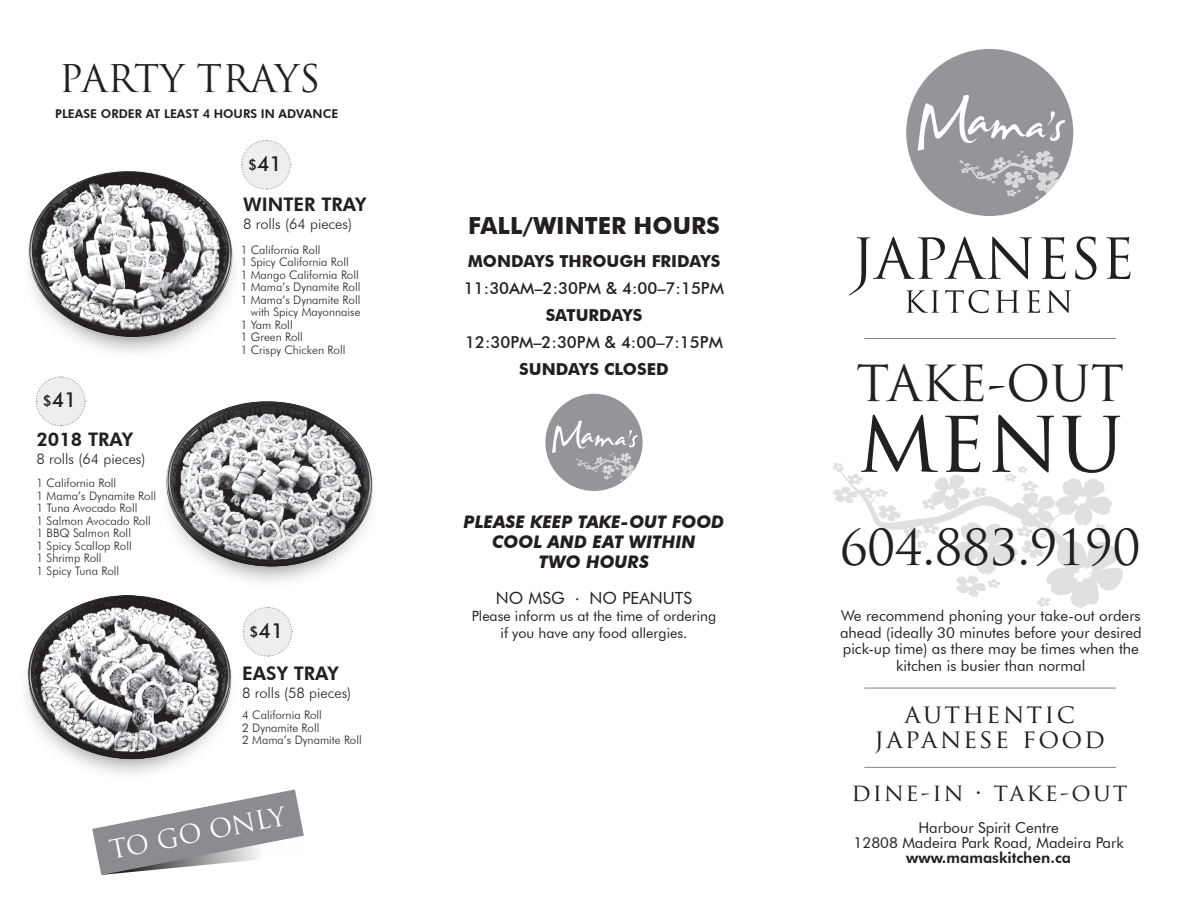
<style>
.page{position:relative;width:1188px;height:918px;background:#fff}
.page>*{position:absolute;margin:0;border:0;box-sizing:border-box;transform-origin:0 0}
.t1{font:87.6px "Trajan Pro";color:#231f20}
.t2{font:48.45px "Trajan Pro";color:#231f20}
.t3{font:48.3px "Trajan Pro";color:#231f20}
.t4{font:37.2px "Trajan Pro";color:#231f20}
.t5{font:25.8px "Trajan Pro";letter-spacing:.09em;color:#231f20}
.t6{font:25.35px "Trajan Pro";color:#fff}
.t7{font:24px "Trajan Pro";letter-spacing:.08em;color:#231f20}
.t8{font:700 23.55px "Futura BT";color:#231f20}
.t9{font:500 20.7px "Futura BT";color:#231f20}
.t10{font:800 18.75px "Futura BT";color:#231f20}
.t11{font:italic 700 17.4px/20px "Futura BT";color:#231f20;text-align:center}
.t12{font:16.8px "Futura BT";color:#231f20}
.t13{font:500 16.5px/27px "Futura BT";color:#231f20;text-align:center}
.t14{font:700 16.5px "Futura BT";color:#231f20}
.t15{font:15px/16.5px "Futura BT";color:#231f20;text-align:center}
.t16{font:800 15px "Futura BT";color:#231f20}
.t17{font:300 14.7px "Futura BT";color:#231f20}
.t18{font:14.25px/16.8px "Futura BT";color:#231f20;text-align:center}
.t19{font:800 12.15px "Futura BT";color:#231f20}
.t20{font:300 11.7px/12.5px "Futura BT";color:#231f20;text-align:right}
.s1{font-size:14.7px}
.s2{font-weight:700}
</style>
<div class="page">
<div style="left:18px;top:604px;width:219px;height:177px;background:#231f20;opacity:.72"></div>
<img style="left:23px;top:595px;width:214px;height:170px">
<div style="left:160px;top:412px;width:219px;height:177px;background:#231f20;opacity:.72"></div>
<img style="left:161px;top:401px;width:213px;height:168px">
<div style="left:22px;top:183px;width:219px;height:177px;background:#231f20;opacity:.72"></div>
<img style="left:27px;top:171px;width:211px;height:167px">
<div style="left:906px;top:49px;width:167px;height:167px;background:#939598;border-radius:50%"></div>
<svg style="left:917px;top:95px;width:148px;height:104px"></svg>
<svg style="left:849px;top:237px;width:282px;height:76px"></svg>
<hr style="left:864px;top:338px;width:252px;height:1px;background:#808285">
<hr style="left:864px;top:688px;width:252px;height:1px;background:#808285">
<hr style="left:864px;top:767px;width:252px;height:1px;background:#808285">
<svg style="left:832px;top:462px;width:291px;height:146px"></svg>
<svg style="left:92px;top:789px;width:212px;height:86px"></svg>
<div style="left:545px;top:394px;width:98px;height:97px;background:#939598;border-radius:50%"></div>
<svg style="left:552px;top:420px;width:86px;height:61px"></svg>
<svg style="left:240px;top:139px;width:51px;height:51px"></svg>
<svg style="left:35px;top:376px;width:51px;height:51px"></svg>
<svg style="left:242px;top:607px;width:51px;height:50px"></svg>
<p class="t4" style="left:59px;top:55px;width:263px">PARTY TRAYS</p>
<p class="t19" style="left:55px;top:107px;width:285px">PLEASE ORDER AT LEAST 4 HOURS IN ADVANCE</p>
<p class="t9" style="left:248px;top:151px;width:36px"><span class="s1">$</span>41</p>
<p class="t9" style="left:43px;top:387px;width:36px"><span class="s1">$</span>41</p>
<p class="t10" style="left:36px;top:428px;width:98px">2018 TRAY</p>
<p class="t20" style="left:36px;top:477px;width:81px">1 California Roll</p>
<p class="t20" style="left:36px;top:489px;width:121px">1 Mama’s Dynamite Roll</p>
<p class="t20" style="left:36px;top:502px;width:102px">1 Tuna Avocado Roll</p>
<p class="t20" style="left:36px;top:514px;width:116px">1 Salmon Avocado Roll</p>
<p class="t20" style="left:36px;top:527px;width:96px">1 BBQ Salmon Roll</p>
<p class="t20" style="left:36px;top:539px;width:97px">1 Spicy Scallop Roll</p>
<p class="t20" style="left:36px;top:552px;width:67px">1 Shrimp Roll</p>
<p class="t20" style="left:36px;top:564px;width:84px">1 Spicy Tuna Roll</p>
<p class="t17" style="left:36px;top:450px;width:111px">8 rolls (64 pieces)</p>
<p class="t10" style="left:243px;top:193px;width:125px">WINTER TRAY</p>
<p class="t20" style="left:241px;top:243px;width:81px">1 California Roll</p>
<p class="t20" style="left:241px;top:256px;width:109px">1 Spicy California Roll</p>
<p class="t20" style="left:241px;top:268px;width:120px">1 Mango California Roll</p>
<p class="t20" style="left:241px;top:281px;width:121px">1 Mama’s Dynamite Roll</p>
<p class="t20" style="left:241px;top:293px;width:121px">1 Mama’s Dynamite Roll with Spicy Mayonnaise</p>
<p class="t20" style="left:241px;top:318px;width:53px">1 Yam Roll</p>
<p class="t20" style="left:241px;top:331px;width:64px">1 Green Roll</p>
<p class="t20" style="left:241px;top:343px;width:106px">1 Crispy Chicken Roll</p>
<p class="t17" style="left:243px;top:215px;width:111px">8 rolls (64 pieces)</p>
<p class="t9" style="left:250px;top:618px;width:36px"><span class="s1">$</span>41</p>
<p class="t10" style="left:242px;top:661px;width:98px">EASY TRAY</p>
<p class="t20" style="left:242px;top:709px;width:81px">4 California Roll</p>
<p class="t20" style="left:242px;top:721px;width:79px">2 Dynamite Roll</p>
<p class="t20" style="left:242px;top:734px;width:121px">2 Mama’s Dynamite Roll</p>
<p class="t17" style="left:242px;top:684px;width:111px">8 rolls (58 pieces)</p>
<p class="t6" style="left:107px;top:834px;width:181px;rotate:-11deg">TO GO ONLY</p>
<p class="t8" style="left:468px;top:211px;width:253px">FALL/WINTER HOURS</p>
<p class="t13" style="left:464px;top:248px;width:262px"><span class="s2">MONDAYS THROUGH FRIDAYS<br></span>11:30AM–2:30PM &amp; 4:00–7:15PM<br><span class="s2">SATURDAYS<br></span>12:30PM–2:30PM &amp; 4:00–7:15PM</p>
<p class="t14" style="left:519px;top:360px;width:151px">SUNDAYS CLOSED</p>
<p class="t11" style="left:464px;top:512px;width:262px">PLEASE KEEP TAKE-OUT FOOD<br>COOL AND EAT WITHIN<br>TWO HOURS</p>
<p class="t12" style="left:496px;top:588px;width:198px">NO MSG . NO PEANUTS</p>
<p class="t18" style="left:472px;top:607px;width:246px">Please inform us at the time of ordering if you have any food allergies.</p>
<p class="t2" style="left:856px;top:352px;width:270px">TAKE-OUT</p>
<p class="t1" style="left:857px;top:384px;width:268px">menu</p>
<p class="t3" style="left:840px;top:517px;width:302px">604.883.9190</p>
<p class="t15" style="left:840px;top:607px;width:303px">We recommend phoning your take-out orders ahead (ideally 30 minutes before your desired pick-up time) as there may be times when the kitchen is busier than normal</p>
<p class="t5" style="left:905px;top:697px;width:172px">authentic</p>
<p class="t5" style="left:875px;top:722px;width:232px">japanese food</p>
<p class="t7" style="left:851px;top:777px;width:278px">dine-in . take-out</p>
<p class="t15" style="left:854px;top:820px;width:272px;line-height:15px">Harbour Spirit Centre<br>12808 Madeira Park Road, Madeira Park</p>
<p class="t16" style="left:906px;top:848px;width:166px">www.mamaskitchen.ca</p>
</div>
